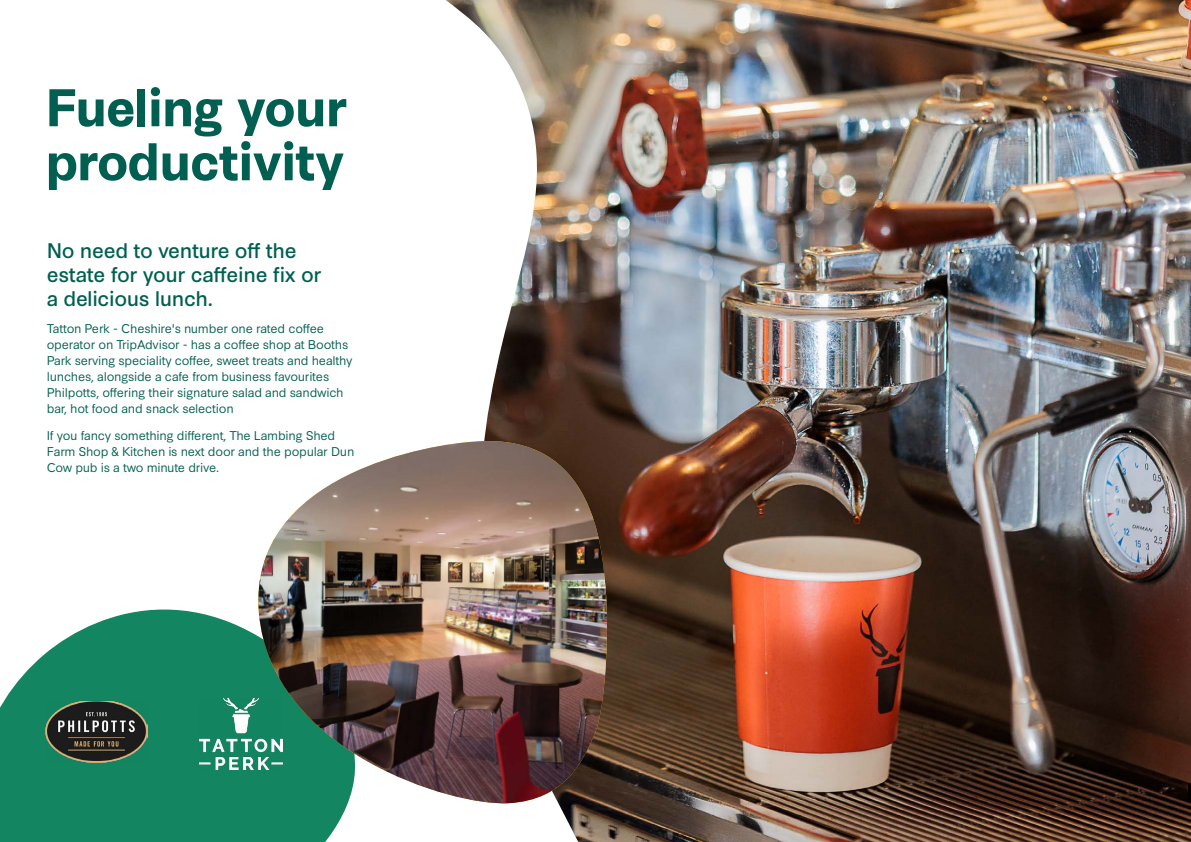
<style>
.page{position:relative;width:1191px;height:842px;background:#fff}
.page>*{position:absolute;margin:0;border:0;box-sizing:border-box;transform-origin:0 0}
.t1{font:700 50px/54px "Synthese";letter-spacing:-.02em;color:#005f50}
.t2{font:20px/24px "Synthese";letter-spacing:-.02em;color:#005f50}
.t3{font:12px/16px "Synthese";letter-spacing:-.02em;color:#005f50}
</style>
<div class="page">
<img style="left:647px;top:0;width:544px;height:842px">
<img style="left:446px;top:0;width:201px;height:842px">
<svg style="left:0;top:609px;width:347px;height:233px;background:#2f9373"></svg>
<img style="left:200px;top:699px;width:48px;height:70px">
<img style="left:45px;top:702px;width:103px;height:60px">
<svg style="left:446px;top:432px;width:163px;height:9px"></svg>
<img style="left:248px;top:441px;width:361px;height:365px">
<h1 class="t1" style="left:45px;top:77px;width:303px">Fueling your productivity</h1>
<h2 class="t2" style="left:47px;top:237px;width:276px">No need to venture off the estate for your caffeine fix or a delicious lunch.</h2>
<p class="t3" style="left:47px;top:319px;width:307px">Tatton Perk - Cheshire's number one rated coffee operator on TripAdvisor - has a coffee shop at Booths Park serving speciality coffee, sweet treats and healthy lunches, alongside a cafe from business favourites Philpotts, offering their signature salad and sandwich bar, hot food and snack selection</p>
<p class="t3" style="left:47px;top:427px;width:309px">If you fancy something different, The Lambing Shed<br>Farm Shop &amp; Kitchen is next door and the popular Dun<br>Cow pub is a two minute drive.</p>
</div>
